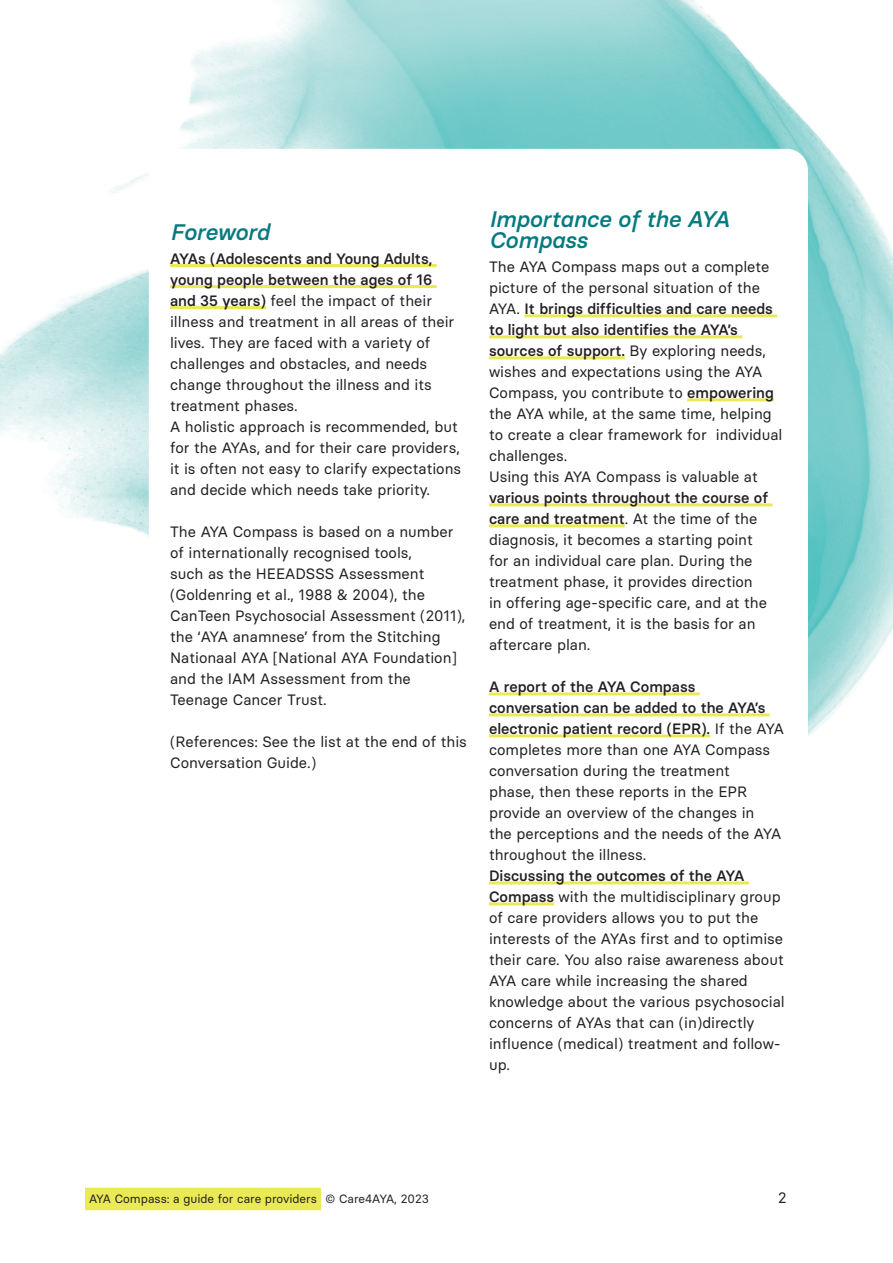
<style>
.page{position:relative;width:893px;height:1263px;background:#fff}
.page>*{position:absolute;margin:0;border:0;box-sizing:border-box;transform-origin:0 0}
.t1{font:italic 500 22.5px/21px "Basier Circle";color:#067a7e}
.t2{font:15px/21px "Basier Circle";color:#231f20}
.t3{font:12px "Basier Circle";color:#231f20}
.s1{font-weight:500}
</style>
<div class="page">
<img style="left:0;top:0;width:893px;height:1211px">
<div style="left:149px;top:149px;width:659px;height:1029px;background:#fff;border-radius:21px"></div>
<div style="left:85px;top:1188px;width:236px;height:22px;background:#eae956"></div>
<hr style="left:170px;top:264px;width:267px;height:3px;background:#eae956">
<hr style="left:170px;top:285px;width:267px;height:3px;background:#eae956">
<hr style="left:170px;top:306px;width:96px;height:3px;background:#eae956">
<hr style="left:525px;top:314px;width:252px;height:3px;background:#eae956">
<hr style="left:489px;top:335px;width:253px;height:3px;background:#eae956">
<hr style="left:489px;top:356px;width:136px;height:3px;background:#eae956">
<hr style="left:687px;top:398px;width:87px;height:3px;background:#eae956">
<hr style="left:489px;top:503px;width:284px;height:3px;background:#eae956">
<hr style="left:489px;top:524px;width:136px;height:3px;background:#eae956">
<hr style="left:489px;top:692px;width:211px;height:3px;background:#eae956">
<hr style="left:489px;top:713px;width:281px;height:3px;background:#eae956">
<hr style="left:489px;top:734px;width:221px;height:3px;background:#eae956">
<hr style="left:489px;top:881px;width:260px;height:3px;background:#eae956">
<hr style="left:489px;top:902px;width:65px;height:3px;background:#eae956">
<h1 class="t1" style="left:170px;top:221px;width:101px">Foreword</h1>
<p class="t2" style="left:170px;top:248px;width:293px"><span class="s1">AYAs (Adolescents and Young Adults, young people between the ages of 16 and 35 years)</span> feel the impact of their illness and treatment in all areas of their lives. They are faced with a variety of challenges and obstacles, and needs change throughout the illness and its treatment phases.<br>A holistic approach is recommended, but for the AYAs, and for their care providers, it is often not easy to clarify expectations and decide which needs take priority.</p>
<p class="t2" style="left:170px;top:521px;width:297px">The AYA Compass is based on a number of internationally recognised tools,<br>such as the HEEADSSS Assessment (Goldenring et al., 1988 &amp; 2004), the CanTeen Psychosocial Assessment (2011), the ‘AYA anamnese’ from the Stitching Nationaal AYA [National AYA Foundation] and the IAM Assessment from the Teenage Cancer Trust.</p>
<p class="t2" style="left:170px;top:731px;width:298px">(References: See the list at the end of this<br>Conversation Guide.)</p>
<h1 class="t1" style="left:489px;top:209px;width:242px">Importance of the AYA<br>Compass</h1>
<p class="t2" style="left:489px;top:256px;width:295px">The AYA Compass maps out a complete picture of the personal situation of the AYA. <span class="s1">It brings difficulties and care needs to light but also identifies the AYA’s sources of support.</span> By exploring needs, wishes and expectations using the AYA Compass, you contribute to <span class="s1">empowering </span>the AYA while, at the same time, helping to create a clear framework for individual challenges.<br>Using this AYA Compass is valuable at</p>
<p class="t2" style="left:489px;top:487px;width:281px"><span class="s1">various points throughout the course of care and treatment</span>. At the time of the diagnosis, it becomes a starting point for an individual care plan. During the treatment phase, it provides direction in offering age-specific care, and at the end of treatment, it is the basis for an aftercare plan.</p>
<p class="t2" style="left:489px;top:676px;width:297px"><span class="s1">A report of the AYA Compass conversation can be added to the AYA’s electronic patient record (EPR).</span> If the AYA completes more than one AYA Compass conversation during the treatment<br>phase, then these reports in the EPR provide an overview of the changes in<br>the perceptions and the needs of the AYA throughout the illness.</p>
<p class="t2" style="left:489px;top:865px;width:297px"><span class="s1">Discussing the outcomes of the AYA Compass</span> with the multidisciplinary group of care providers allows you to put the interests of the AYAs first and to optimise their care. You also raise awareness about AYA care while increasing the shared knowledge about the various psychosocial concerns of AYAs that can (in)directly influence (medical) treatment and follow&shy;up.</p>
<p class="t3" style="left:89px;top:1192px;width:341px">AYA Compass: a guide for care providers © Care4AYA, 2023</p>
<p class="t2" style="left:778px;top:1187px;width:10px">2</p>
</div>
